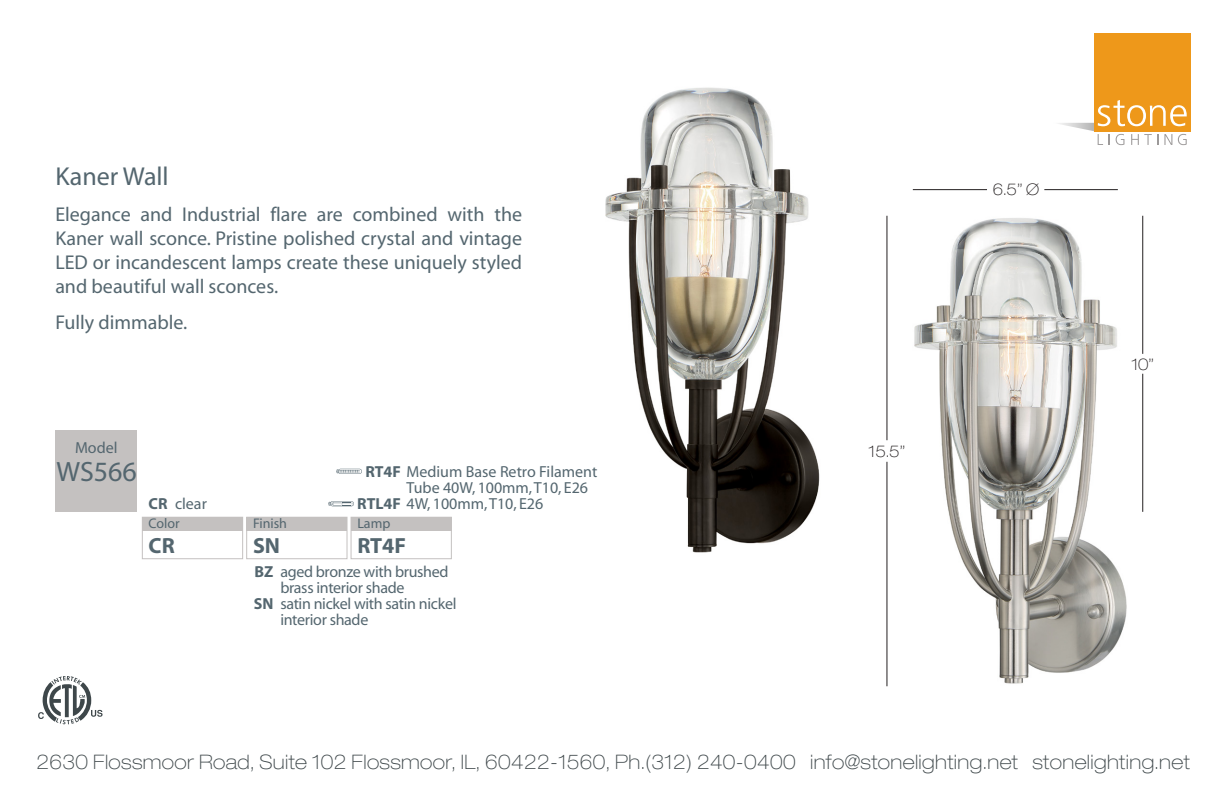
<style>
.page{position:relative;width:1224px;height:794px;background:#fff}
.page>*{position:absolute;margin:0;border:0;box-sizing:border-box;transform-origin:0 0}
.t1{font:28px "Myriad";color:#54666f}
.t2{font:26px "Myriad";color:#54666f}
.t3{font:700 22px "Myriad";color:#54666f}
.t4{font:20px/24px "Myriad";color:#54666f;text-align:justify}
.t5{font:100 expanded 20px "Helvetica Neue LT Std";letter-spacing:.02em;color:#3e474a}
.t6{font:16px "Myriad";letter-spacing:-.02em;color:#54666f}
.t7{font:16px/32px "Myriad";color:#54666f}
.t8{font:100 expanded 16px "Helvetica Neue LT Std";color:#231f20}
.t9{font:14px "Myriad";color:#54666f}
.s1{font-weight:700}
</style>
<div class="page">
<div style="left:1095px;top:33px;width:96px;height:98px;background:#ee981a"></div>
<svg style="left:1059px;top:100px;width:132px;height:45px"></svg>
<svg style="left:38px;top:676px;width:65px;height:48px"></svg>
<img style="left:605px;top:87px;width:283px;height:521px">
<img style="left:914px;top:215px;width:230px;height:469px">
<hr style="left:913px;top:189px;width:74px;height:1px;background:#231f20">
<hr style="left:1044px;top:189px;width:74px;height:1px;background:#231f20">
<hr style="left:1142px;top:216px;width:1px;height:138px;background:#231f20">
<hr style="left:1142px;top:374px;width:1px;height:138px;background:#231f20">
<hr style="left:887px;top:216px;width:1px;height:224px;background:#231f20">
<hr style="left:887px;top:462px;width:1px;height:224px;background:#231f20">
<div style="left:142px;top:517px;width:101px;height:42px;border:1px solid #c4c1c0"></div>
<div style="left:142px;top:517px;width:101px;height:14px;background:#c4c1c0"></div>
<div style="left:246px;top:517px;width:102px;height:42px;border:1px solid #c4c1c0"></div>
<div style="left:247px;top:517px;width:100px;height:14px;background:#c4c1c0"></div>
<div style="left:351px;top:517px;width:101px;height:42px;border:1px solid #c4c1c0"></div>
<div style="left:351px;top:517px;width:100px;height:14px;background:#c4c1c0"></div>
<div style="left:55px;top:430px;width:82px;height:82px;background:#c4c1c0"></div>
<svg style="left:336px;top:469px;width:26px;height:5px"></svg>
<svg style="left:328px;top:501px;width:26px;height:5px"></svg>
<h2 class="t2" style="left:55px;top:163px;width:115px">Kaner Wall</h2>
<p class="t4" style="left:55px;top:203px;width:468px">Elegance and Industrial flare are combined with the Kaner wall sconce. Pristine polished crystal and vintage LED or incandescent lamps create these uniquely styled and beautiful wall sconces.</p>
<p class="t4" style="left:55px;top:311px;width:134px">Fully dimmable.</p>
<p class="t6" style="left:75px;top:440px;width:44px">Model</p>
<h1 class="t1" style="left:56px;top:458px;width:82px">WS566</h1>
<p class="t6" style="left:149px;top:495px;width:60px"><span class="s1">CR</span> clear</p>
<p class="t9" style="left:149px;top:516px;width:33px">Color</p>
<p class="t3" style="left:149px;top:534px;width:28px">CR</p>
<p class="t9" style="left:253px;top:516px;width:36px">Finish</p>
<p class="t3" style="left:253px;top:534px;width:29px">SN</p>
<p class="t7" style="left:357px;top:456px;width:242px;text-indent:8px"><span class="s1">RT4F</span> Medium Base Retro Filament<br><span class="s1">RTL4F</span> 4W, 100mm, T10, E26</p>
<p class="t7" style="left:407px;top:472px;width:183px">Tube 40W, 100mm, T10, E26</p>
<p class="t9" style="left:357px;top:516px;width:34px">Lamp</p>
<p class="t3" style="left:357px;top:534px;width:50px">RT4F</p>
<p class="t6" style="left:255px;top:564px;width:195px"><span class="s1">BZ</span> aged bronze with brushed</p>
<p class="t6" style="left:280px;top:580px;width:126px">brass interior shade</p>
<p class="t6" style="left:254px;top:596px;width:204px"><span class="s1">SN</span> satin nickel with satin nickel</p>
<p class="t6" style="left:280px;top:612px;width:90px">interior shade</p>
<p class="t8" style="left:993px;top:180px;width:48px">6.5” Ø</p>
<p class="t8" style="left:869px;top:441px;width:38px">15.5”</p>
<p class="t8" style="left:1131px;top:354px;width:24px">10”</p>
<p class="t5" style="left:37px;top:749px;width:1155px">2630 Flossmoor Road, Suite 102 Flossmoor, IL, 60422-1560, Ph.(312) 240-0400 info@stonelighting.net stonelighting.net</p>
</div>
